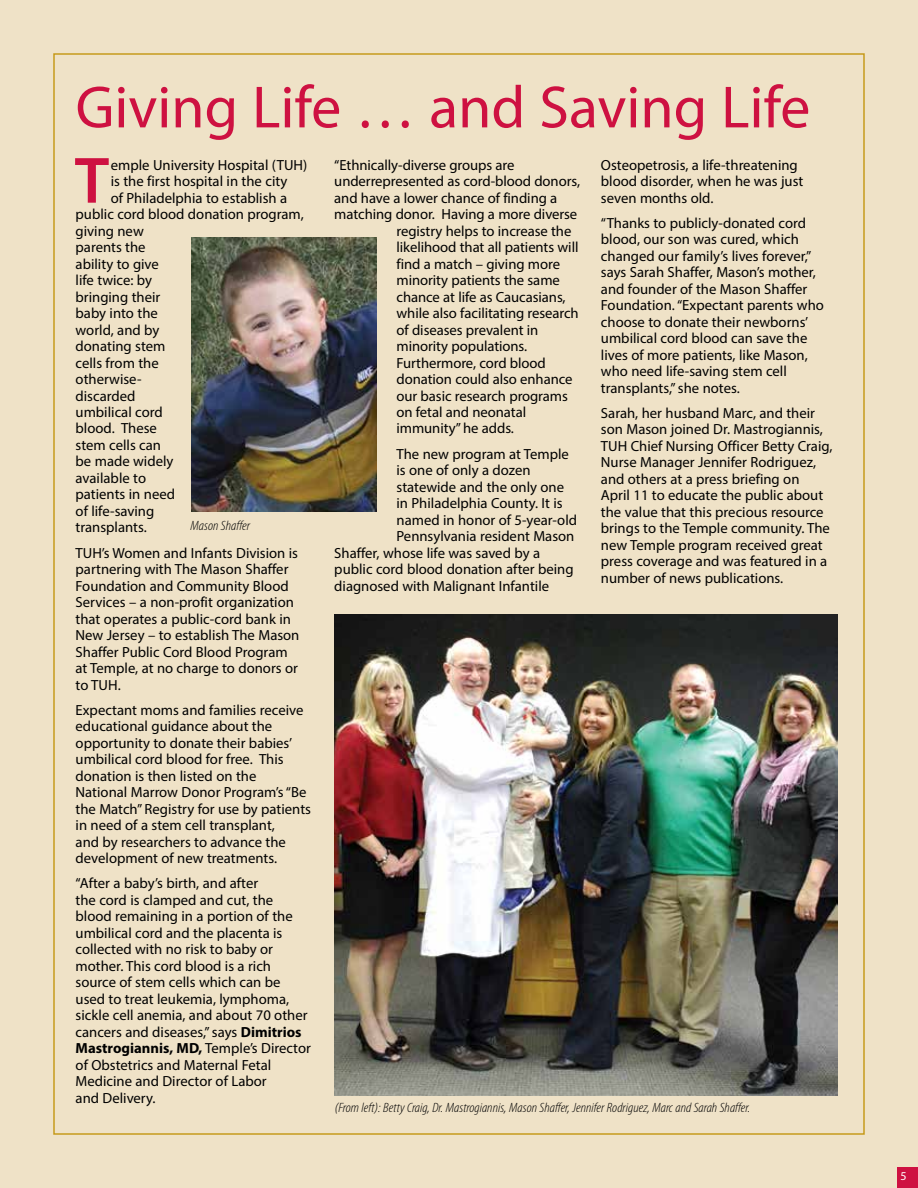
<style>
.page{position:relative;width:918px;height:1188px;background:#efe2c7}
.page>*{position:absolute;margin:0;border:0;box-sizing:border-box;transform-origin:0 0}
.t1{font:600 66px "Myriad Pro";color:#ce1141}
.t2{font:60px "Myriad Pro";color:#ce1141}
.t3{font:14.7px/16.5px "Myriad Pro";color:#000}
.t4{font:italic 300 condensed 13.5px "Myriad Pro";color:#000;scale:1.1 1}
.t5{font:12px "Myriad Pro";color:#fff}
.s1{font-weight:700}
</style>
<div class="page">
<div style="left:898px;top:1168px;width:20px;height:20px;background:#ce1141"></div>
<img style="left:335px;top:615px;width:502px;height:480px">
<img style="left:192px;top:238px;width:184px;height:274px">
<h2 class="t2" style="left:76px;top:70px;width:736px">Giving Life … and Saving Life</h2>
<p class="t3" style="left:334px;top:156px;width:182px">“Ethnically-diverse groups are</p>
<p class="t3" style="left:334px;top:173px;width:247px">underrepresented as cord-blood donors,</p>
<p class="t3" style="left:334px;top:189px;width:225px">and have a lower chance of finding a</p>
<p class="t3" style="left:334px;top:206px;width:245px">matching donor. Having a more diverse</p>
<p class="t3" style="left:397px;top:222px;width:176px">registry helps to increase the</p>
<p class="t3" style="left:397px;top:239px;width:184px">likelihood that all patients will</p>
<p class="t3" style="left:397px;top:255px;width:165px">find a match – giving more</p>
<p class="t3" style="left:397px;top:272px;width:165px">minority patients the same</p>
<p class="t3" style="left:397px;top:288px;width:171px">chance at life as Caucasians,</p>
<p class="t3" style="left:397px;top:305px;width:184px">while also facilitating research</p>
<p class="t3" style="left:397px;top:321px;width:143px">of diseases prevalent in</p>
<p class="t3" style="left:397px;top:338px;width:132px">minority populations.</p>
<p class="t3" style="left:397px;top:354px;width:151px">Furthermore, cord blood</p>
<p class="t3" style="left:397px;top:371px;width:178px">donation could also enhance</p>
<p class="t3" style="left:397px;top:387px;width:173px">our basic research programs</p>
<p class="t3" style="left:397px;top:404px;width:131px">on fetal and neonatal</p>
<p class="t3" style="left:397px;top:420px;width:119px">immunity” he adds.</p>
<p class="t3" style="left:397px;top:445px;width:174px">The new program at Temple</p>
<p class="t3" style="left:397px;top:462px;width:136px">is one of only a dozen</p>
<p class="t3" style="left:397px;top:478px;width:169px">statewide and the only one</p>
<p class="t3" style="left:397px;top:495px;width:168px">in Philadelphia County. It is</p>
<p class="t3" style="left:397px;top:511px;width:182px">named in honor of 5-year-old</p>
<p class="t3" style="left:397px;top:528px;width:179px">Pennsylvania resident Mason</p>
<p class="t3" style="left:334px;top:544px;width:207px">Shaffer, whose life was saved by a</p>
<p class="t3" style="left:334px;top:561px;width:241px">public cord blood donation after being</p>
<p class="t3" style="left:334px;top:577px;width:216px">diagnosed with Malignant Infantile</p>
<h1 class="t1" style="left:75px;top:139px;width:36px">T</h1>
<p class="t3" style="left:601px;top:156px;width:204px">Osteopetrosis, a life-threatening blood disorder, when he was just seven months old.</p>
<p class="t3" style="left:601px;top:214px;width:224px">“Thanks to publicly-donated cord blood, our son was cured, which changed our family’s lives forever,” says Sarah Shaffer, Mason’s mother, and founder of the Mason Shaffer Foundation. “Expectant parents who choose to donate their newborns’ umbilical cord blood can save the lives of more patients, like Mason, who need life-saving stem cell transplants,” she notes.</p>
<p class="t3" style="left:601px;top:404px;width:233px">Sarah, her husband Marc, and their son Mason joined Dr. Mastrogiannis, TUH Chief Nursing Officer Betty Craig, Nurse Manager Jennifer Rodriguez, and others at a press briefing on<br>April 11 to educate the public about the value that this precious resource brings to the Temple community. The new Temple program received great press coverage and was featured in a number of news publications.</p>
<p class="t3" style="left:111px;top:156px;width:198px">emple University Hospital (TUH)</p>
<p class="t3" style="left:111px;top:173px;width:178px">is the first hospital in the city</p>
<p class="t3" style="left:111px;top:189px;width:178px">of Philadelphia to establish a</p>
<p class="t3" style="left:76px;top:206px;width:230px">public cord blood donation program,</p>
<p class="t3" style="left:76px;top:222px;width:70px">giving new</p>
<p class="t3" style="left:76px;top:239px;width:72px">parents the</p>
<p class="t3" style="left:76px;top:255px;width:85px">ability to give</p>
<p class="t3" style="left:76px;top:272px;width:78px">life twice: by</p>
<p class="t3" style="left:76px;top:288px;width:86px">bringing their</p>
<p class="t3" style="left:76px;top:305px;width:84px">baby into the</p>
<p class="t3" style="left:76px;top:321px;width:85px">world, and by</p>
<p class="t3" style="left:76px;top:338px;width:91px">donating stem</p>
<p class="t3" style="left:76px;top:354px;width:85px">cells from the</p>
<p class="t3" style="left:76px;top:371px;width:68px">otherwise-</p>
<p class="t3" style="left:76px;top:387px;width:61px">discarded</p>
<p class="t3" style="left:76px;top:404px;width:89px">umbilical cord</p>
<p class="t3" style="left:76px;top:420px;width:83px">blood. These</p>
<p class="t3" style="left:76px;top:437px;width:87px">stem cells can</p>
<p class="t3" style="left:76px;top:453px;width:99px">be made widely</p>
<p class="t3" style="left:76px;top:470px;width:72px">available to</p>
<p class="t3" style="left:76px;top:486px;width:101px">patients in need</p>
<p class="t3" style="left:76px;top:503px;width:80px">of life-saving</p>
<p class="t3" style="left:76px;top:519px;width:73px">transplants.</p>
<p class="t3" style="left:76px;top:544px;width:225px">TUH’s Women and Infants Division is partnering with The Mason Shaffer<br>Foundation and Community Blood<br>Services – a non-profit organization that operates a public-cord bank in<br>New Jersey – to establish The Mason<br>Shaffer Public Cord Blood Program at Temple, at no charge to donors or to TUH.</p>
<p class="t3" style="left:76px;top:701px;width:237px">Expectant moms and families receive educational guidance about the opportunity to donate their babies’ umbilical cord blood for free. This donation is then listed on the National Marrow Donor Program’s “Be the Match” Registry for use by patients in need of a stem cell transplant,<br>and by researchers to advance the development of new treatments.</p>
<p class="t3" style="left:76px;top:875px;width:237px">“After a baby’s birth, and after<br>the cord is clamped and cut, the blood remaining in a portion of the umbilical cord and the placenta is collected with no risk to baby or mother. This cord blood is a rich source of stem cells which can be used to treat leukemia, lymphoma, sickle cell anemia, and about 70 other cancers and diseases,” says <span class="s1">Dimitrios<br>Mastrogiannis, MD,</span> Temple’s Director of Obstetrics and Maternal Fetal<br>Medicine and Director of Labor<br>and Delivery.</p>
<p class="t4" style="left:190px;top:518px;width:56px">Mason Shaffer</p>
<p class="t4" style="left:335px;top:1100px;width:379px">(From left): Betty Craig, Dr. Mastrogiannis, Mason Shaffer, Jennifer Rodriguez, Marc and Sarah Shaffer.</p>
<p class="t5" style="left:901px;top:1168px;width:8px">5</p>
</div>
